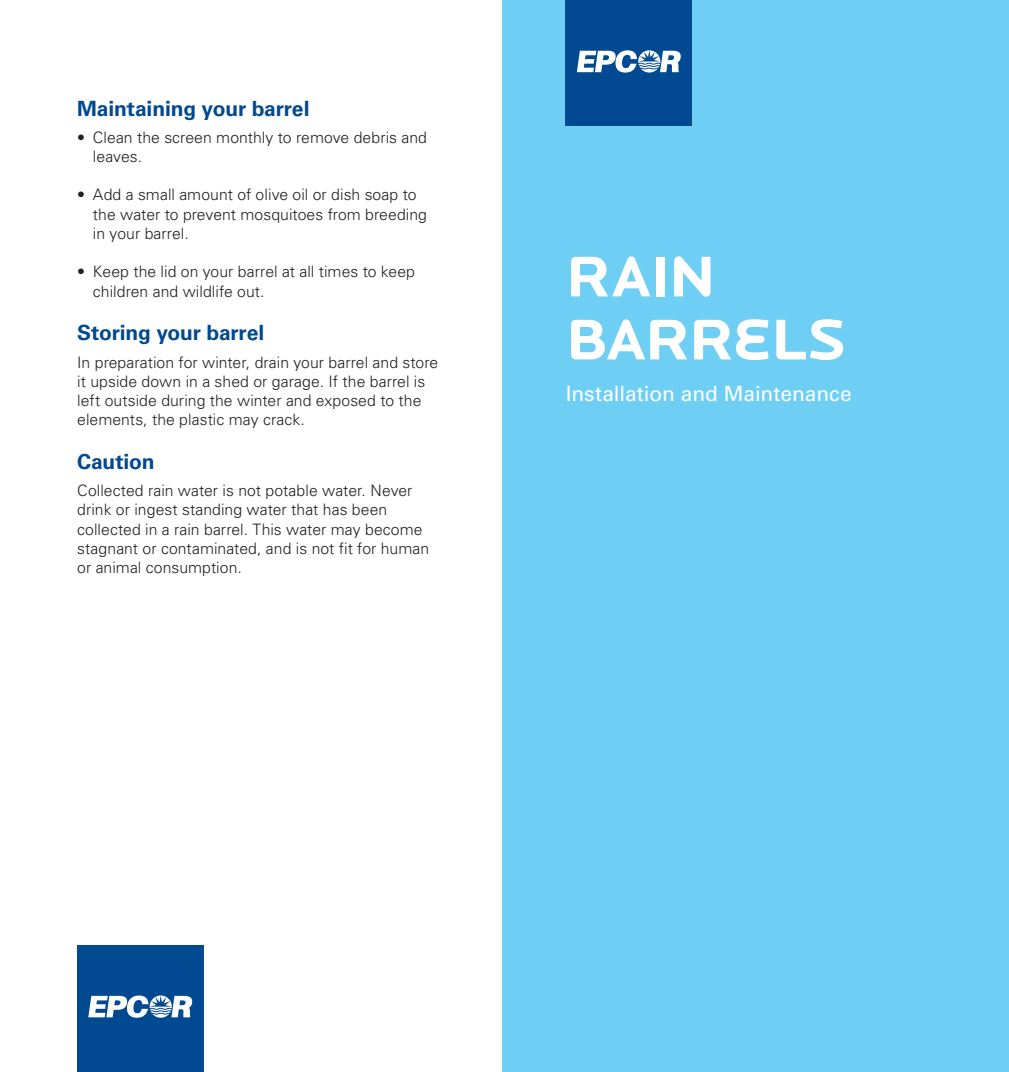
<style>
.page{position:relative;width:1009px;height:1072px;background:#fff}
.page>*{position:absolute;margin:0;border:0;box-sizing:border-box;transform-origin:0 0}
.body{font:59.5px/63px "EPCOR Locator Display Bold";letter-spacing:-.025em;color:#fff}
.t1{font:700 21px "Univers";letter-spacing:-.005em;color:#014990}
.body-2{font:21px "Univers";letter-spacing:-.005em;color:#fff}
.t2{font:300 15.75px/19.2px "Univers";letter-spacing:.005em;color:#231f20}
</style>
<div class="page">
<div style="left:502px;top:0;width:506px;height:1072px;background:#6fcef4"></div>
<div style="left:565px;top:0;width:126px;height:126px;background:#014990"></div>
<svg style="left:577px;top:50px;width:103px;height:23px"></svg>
<div style="left:77px;top:945px;width:126px;height:127px;background:#014990"></div>
<svg style="left:88px;top:995px;width:104px;height:23px"></svg>
<p class="t1" style="left:77px;top:96px;width:234px">Maintaining your barrel</p>
<p class="t2" style="left:93px;top:127px;width:335px;text-indent:-16px">• Clean the screen monthly to remove debris and leaves.</p>
<p class="t2" style="left:93px;top:185px;width:335px;text-indent:-16px">• Add a small amount of olive oil or dish soap to the water to prevent mosquitoes from breeding in your barrel.</p>
<p class="t2" style="left:93px;top:262px;width:323px;text-indent:-16px">• Keep the lid on your barrel at all times to keep children and wildlife out.</p>
<p class="t1" style="left:77px;top:321px;width:188px">Storing your barrel</p>
<p class="t2" style="left:77px;top:352px;width:362px">In preparation for winter, drain your barrel and store it upside down in a shed or garage. If the barrel is left outside during the winter and exposed to the elements, the plastic may crack.</p>
<p class="t1" style="left:77px;top:449px;width:79px">Caution</p>
<p class="t2" style="left:77px;top:481px;width:353px">Collected rain water is not potable water. Never drink or ingest standing water that has been collected in a rain barrel. This water may become stagnant or contaminated, and is not fit for human or animal consumption.</p>
<p class="body" style="left:565px;top:246px;width:282px">RAIN<br>BARRELS</p>
<p class="body-2" style="left:565px;top:381px;width:287px">Installation and Maintenance</p>
</div>
